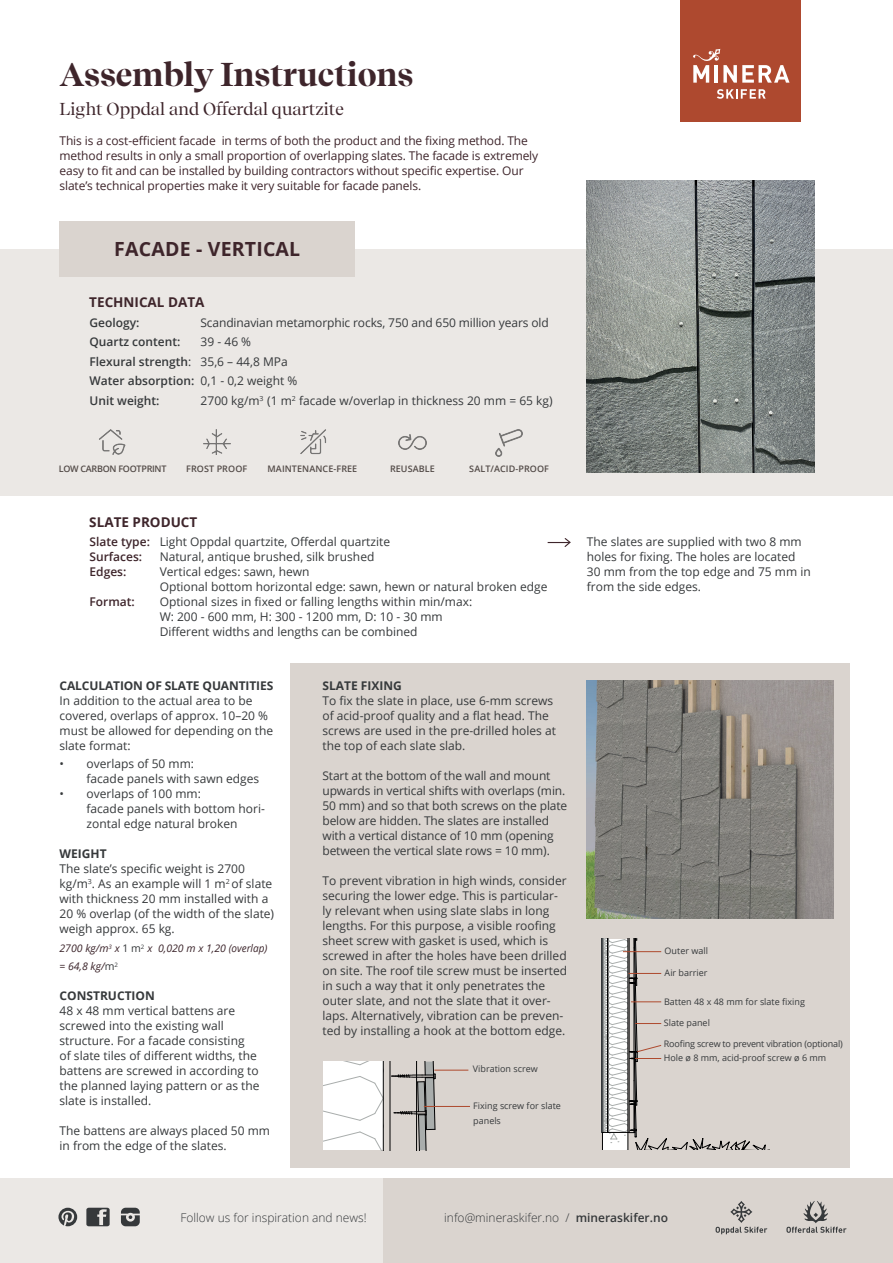
<style>
.page{position:relative;width:893px;height:1263px;background:#fff}
.page>*{position:absolute;margin:0;border:0;box-sizing:border-box;transform-origin:0 0}
.t1{font:700 33px "Recife Display";color:#3e252b}
.t2{font:700 19.5px "Open Sans";letter-spacing:.01em;color:#3e252b}
.t3{font:17.25px "Recife Display";color:#3e252b}
.t4{font:700 13.5px "Open Sans";color:#3e252b}
.t5{font:12px/15px "Open Sans";color:#36393b}
.t6{font:12px/15px "Open Sans";letter-spacing:-.01em;color:#3e252b}
.t7{font:600 12px/19.5px "Open Sans";color:#36393b}
.t8{font:300 12px "Open Sans";color:#36393b}
.t9{font:700 12px "Open Sans";color:#36393b}
.t10{font:600 12px/15px "Open Sans";color:#3e252b}
.t11{font:italic 10.5px/18px "Open Sans";color:#3d262c}
.t12{font:9px/15px "Open Sans";color:#36393b}
.t13{font:600 9px "Open Sans";letter-spacing:.01em;color:#524a47}
.t14{font:9px "Open Sans";letter-spacing:-.02em;color:#36393b}
.t15{font:600 9px "Open Sans";letter-spacing:-.03em;color:#524a47}
.s1{font-weight:400}
.s2{font-style:normal;color:#36393b}
.s3{font-weight:600}
</style>
<div class="page">
<div style="left:383px;top:1178px;width:510px;height:85px;background:#dad4cf"></div>
<div style="left:0;top:1178px;width:383px;height:85px;background:#ebe8e5"></div>
<div style="left:0;top:249px;width:893px;height:246px;background:#ebe8e5"></div>
<div style="left:290px;top:663px;width:560px;height:504px;background:#dad4cf"></div>
<hr style="left:587px;top:939px;width:1px;height:211px;background:#000001">
<hr style="left:587px;top:1185px;width:246px;height:1px;background:#000001">
<hr style="left:859px;top:939px;width:1px;height:211px;background:#000001">
<hr style="left:587px;top:939px;width:246px;height:1px;background:#000001">
<div style="left:60px;top:221px;width:295px;height:56px;background:#dad4cf"></div>
<svg style="left:548px;top:538px;width:23px;height:9px"></svg>
<img style="left:587px;top:680px;width:246px;height:239px">
<hr style="left:323px;top:1262px;width:247px;height:1px;background:#000001">
<hr style="left:892px;top:1062px;width:1px;height:88px;background:#000001">
<hr style="left:323px;top:1062px;width:247px;height:1px;background:#000001">
<svg style="left:323px;top:1062px;width:60px;height:88px;background:#fafafa"></svg>
<hr style="left:383px;top:1062px;width:1px;height:88px;background:#000001">
<hr style="left:390px;top:1062px;width:1px;height:88px;background:#000001">
<svg style="left:392px;top:1062px;width:44px;height:88px"></svg>
<hr style="left:434px;top:1070px;width:34px;height:1px;background:#ae4a2e">
<hr style="left:424px;top:1106px;width:46px;height:1px;background:#ae4a2e">
<svg style="left:601px;top:939px;width:169px;height:211px"></svg>
<hr style="left:631px;top:1001px;width:30px;height:1px;background:#ae4a2e">
<svg style="left:716px;top:1201px;width:51px;height:33px"></svg>
<svg style="left:786px;top:1201px;width:61px;height:32px"></svg>
<svg style="left:86px;top:1208px;width:24px;height:18px"></svg>
<svg style="left:58px;top:1208px;width:19px;height:18px"></svg>
<svg style="left:121px;top:1208px;width:19px;height:18px"></svg>
<div style="left:680px;top:0;width:121px;height:122px;background:#ae492f"></div>
<svg style="left:693px;top:49px;width:96px;height:34px"></svg>
<svg style="left:717px;top:89px;width:49px;height:10px"></svg>
<img style="left:587px;top:180px;width:228px;height:292px">
<img style="left:99px;top:429px;width:27px;height:26px">
<img style="left:203px;top:429px;width:27px;height:26px">
<img style="left:301px;top:429px;width:25px;height:26px">
<img style="left:399px;top:434px;width:27px;height:15px">
<img style="left:495px;top:429px;width:27px;height:27px">
<h1 class="t1" style="left:60px;top:51px;width:355px">Assembly Instructions</h1>
<h3 class="t3" style="left:60px;top:97px;width:286px">Light Oppdal and Offerdal quartzite</h3>
<p class="t6" style="left:60px;top:133px;width:480px">This is a cost-efficient facade in terms of both the product and the fixing method. The method results in only a small proportion of overlapping slates. The facade is extremely easy to fit and can be installed by building contractors without specific expertise. Our slate’s technical properties make it very suitable for facade panels.</p>
<h2 class="t2" style="left:114px;top:236px;width:188px">FACADE - VERTICAL</h2>
<p class="t4" style="left:89px;top:292px;width:117px">TECHNICAL DATA</p>
<p class="t7" style="left:90px;top:312px;width:52px">Geology:</p>
<p class="t5" style="left:201px;top:314px;width:350px">Scandinavian metamorphic rocks, 750 and 650 million years old</p>
<p class="t7" style="left:90px;top:332px;width:92px">Quartz content:</p>
<p class="t7" style="left:90px;top:332px;width:209px;text-indent:111px"><span class="s1">39 - 46 %<br></span>Flexural strength<span class="s1">: 35,6 – 44,8 MPa<br></span>Water absorption: <span class="s1">0,1 - 0,2 weight %<br></span>Unit weight:</p>
<p class="t5" style="left:201px;top:392px;width:353px">2700 kg/m<sup>3</sup> (1 m<sup>2</sup> facade w/overlap in thickness 20 mm = 65 kg)</p>
<p class="t15" style="left:59px;top:463px;width:109px">LOW CARBON FOOTPRINT</p>
<p class="t13" style="left:186px;top:463px;width:63px">FROST PROOF</p>
<p class="t13" style="left:268px;top:463px;width:91px">MAINTENANCE-FREE</p>
<p class="t13" style="left:390px;top:463px;width:46px">REUSABLE</p>
<p class="t13" style="left:469px;top:463px;width:81px">SALT/ACID-PROOF</p>
<p class="t4" style="left:89px;top:513px;width:110px">SLATE PRODUCT</p>
<p class="t10" style="left:90px;top:534px;width:62px">Slate type:<br>Surfaces:<br>Edges:</p>
<p class="t10" style="left:90px;top:594px;width:47px">Format:</p>
<p class="t5" style="left:160px;top:534px;width:389px">Light Oppdal quartzite, Offerdal quartzite<br>Natural, antique brushed, silk brushed<br>Vertical edges: sawn, hewn<br>Optional bottom horizontal edge: sawn, hewn or natural broken edge Optional sizes in fixed or falling lengths within min/max:<br>W: 200 - 600 mm, H: 300 - 1200 mm, D: 10 - 30 mm<br>Different widths and lengths can be combined</p>
<p class="t5" style="left:587px;top:534px;width:225px">The slates are supplied with two 8 mm holes for fixing. The holes are located<br>30 mm from the top edge and 75 mm in from the side edges.</p>
<p class="t9" style="left:60px;top:677px;width:215px">CALCULATION OF SLATE QUANTITIES</p>
<p class="t5" style="left:60px;top:692px;width:215px">In addition to the actual area to be covered, overlaps of approx. 10–20 % must be allowed for depending on the slate format:</p>
<p class="t5" style="left:87px;top:755px;width:174px;text-indent:-27px">• overlaps of 50 mm:<br>facade panels with sawn edges</p>
<p class="t5" style="left:87px;top:785px;width:180px;text-indent:-27px">• overlaps of 100 mm:<br>facade panels with bottom hori&shy;zontal edge natural broken</p>
<p class="t9" style="left:60px;top:845px;width:49px">WEIGHT</p>
<p class="t5" style="left:60px;top:860px;width:216px">The slate’s specific weight is 2700 kg/m<sup>3</sup>. As an example will 1 m<sup>2</sup> of slate with thickness 20 mm installed with a 20 % overlap (of the width of the slate) weigh approx. 65 kg.</p>
<p class="t11" style="left:60px;top:939px;width:210px">2700 kg/m<sup>3</sup> x <span class="s2">1 m</span><sup>2</sup> x 0,020 m x 1,20 (overlap) = 64,8 kg/<span class="s2">m</span><sup>2</sup></p>
<p class="t9" style="left:60px;top:987px;width:97px">CONSTRUCTION</p>
<p class="t5" style="left:60px;top:1003px;width:202px">48 x 48 mm vertical battens are screwed into the existing wall structure. For a facade consisting<br>of slate tiles of different widths, the battens are screwed in according to the planned laying pattern or as the slate is installed.</p>
<p class="t5" style="left:60px;top:1123px;width:212px">The battens are always placed 50 mm in from the edge of the slates.</p>
<p class="t9" style="left:322px;top:677px;width:81px">SLATE FIXING</p>
<p class="t5" style="left:322px;top:692px;width:235px">To fix the slate in place, use 6-mm screws of acid-proof quality and a flat head. The screws are used in the pre-drilled holes at the top of each slate slab.</p>
<p class="t5" style="left:322px;top:767px;width:246px">Start at the bottom of the wall and mount upwards in vertical shifts with overlaps (min.<br>50 mm) and so that both screws on the plate below are hidden. The slates are installed with a vertical distance of 10 mm (opening between the vertical slate rows = 10 mm).</p>
<p class="t5" style="left:322px;top:872px;width:246px">To prevent vibration in high winds, consider securing the lower edge. This is particular&shy;ly relevant when using slate slabs in long lengths. For this purpose, a visible roofing sheet screw with gasket is used, which is screwed in after the holes have been drilled on site. The roof tile screw must be inserted in such a way that it only penetrates the outer slate, and not the slate that it over&shy;laps. Alternatively, vibration can be preven&shy;ted by installing a hook at the bottom edge.</p>
<p class="t12" style="left:473px;top:1061px;width:66px">Vibration screw</p>
<p class="t12" style="left:473px;top:1098px;width:89px">Fixing screw for slate panels</p>
<p class="t12" style="left:665px;top:943px;width:45px">Outer wall</p>
<p class="t12" style="left:665px;top:965px;width:44px">Air barrier</p>
<p class="t12" style="left:664px;top:994px;width:142px">Batten 48 x 48 mm for slate fixing</p>
<p class="t12" style="left:664px;top:1015px;width:48px">Slate panel</p>
<p class="t14" style="left:664px;top:1038px;width:180px">Roofing screw to prevent vibration (optional)</p>
<p class="t12" style="left:664px;top:1050px;width:164px">Hole ø 8 mm, acid-proof screw ø 6 mm</p>
<p class="t8" style="left:180px;top:1210px;width:188px">Follow us for inspiration and news!</p>
<p class="t8" style="left:444px;top:1210px;width:225px">info@mineraskifer.no / <span class="s3">mineraskifer.no</span></p>
</div>
